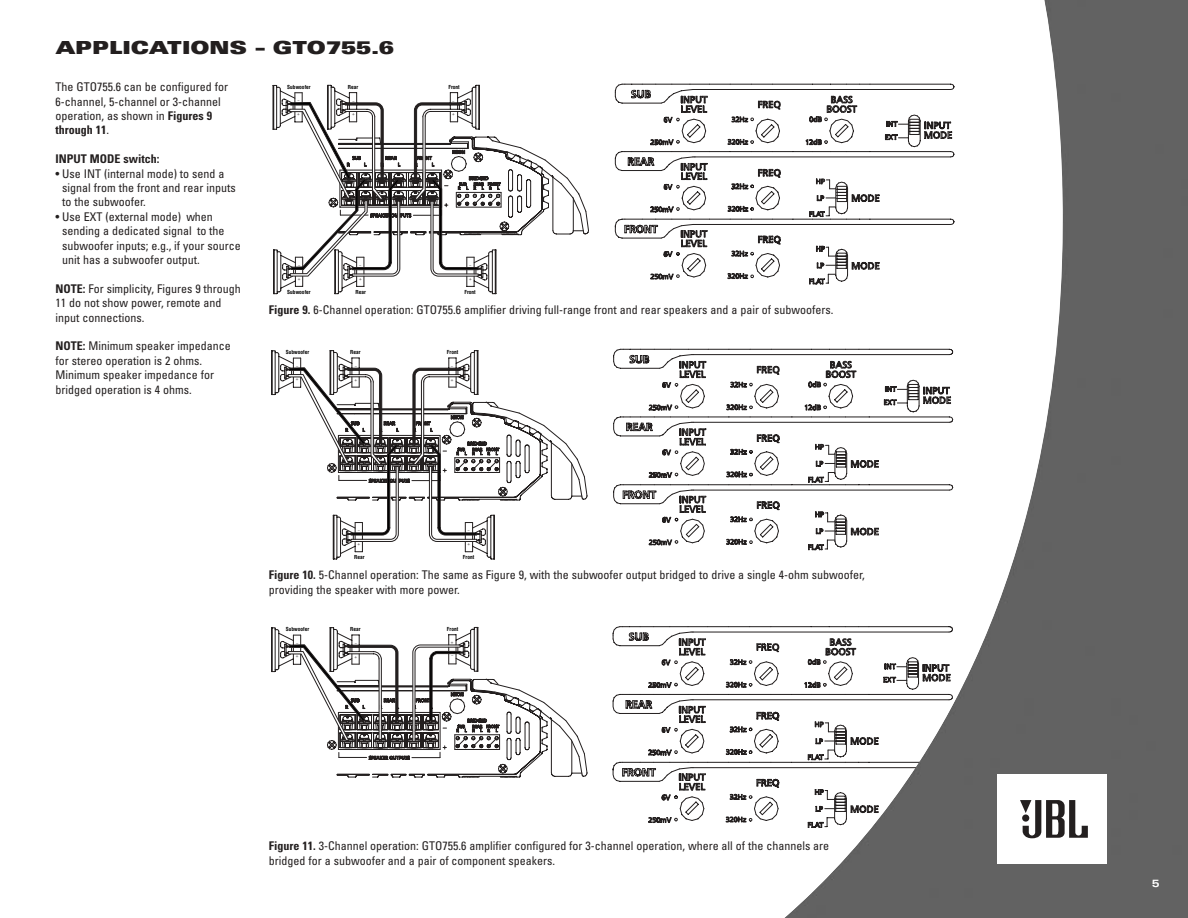
<style>
.page{position:relative;width:1188px;height:918px;background:#fff}
.page>*{position:absolute;margin:0;border:0;box-sizing:border-box;transform-origin:0 0}
.t1{font:900 expanded 18px "Univers";color:#231f1f}
.t2{font:condensed 12px/14.4px "Univers";color:#231f1f}
.t3{font:700 condensed 12px "Univers";color:#231f1f}
.t4{font:700 expanded 10.5px "Univers";color:#fff}
.t5{font:700 condensed 5.4px "Helvetica";color:#000}
.t6{font:4.5px "Myriad";color:#231f1f}
.s1{font-weight:700}
</style>
<div class="page">
<svg style="left:612px;top:626px;width:171px;height:198px"></svg>
<img style="left:783px;top:0;width:405px;height:918px">
<div style="left:998px;top:774px;width:109px;height:90px;background:#fff"></div>
<svg style="left:1020px;top:800px;width:68px;height:38px"></svg>
<svg style="left:614px;top:83px;width:341px;height:202px"></svg>
<svg style="left:613px;top:348px;width:341px;height:203px"></svg>
<svg style="left:271px;top:627px;width:317px;height:151px"></svg>
<svg style="left:272px;top:85px;width:317px;height:209px"></svg>
<svg style="left:271px;top:350px;width:317px;height:210px"></svg>
<h1 class="t1" style="left:56px;top:41px;width:340px">APPLICATIONS – GTO755.6</h1>
<p class="t2" style="left:55px;top:81px;width:174px">The GTO755.6 can be configured for<br>6-channel, 5-channel or 3-channel operation, as shown in <span class="s1">Figures 9 through 11</span>.</p>
<p class="t3" style="left:56px;top:154px;width:105px">INPUT MODE switch:</p>
<p class="t2" style="left:62px;top:167px;width:175px;text-indent:-7px">• Use INT (internal mode) to send a signal from the front and rear inputs to the subwoofer.</p>
<p class="t2" style="left:62px;top:210px;width:180px;text-indent:-7px">• Use EXT (external mode) when sending a dedicated signal to the subwoofer inputs; e.g., if your source unit has a subwoofer output.</p>
<p class="t2" style="left:55px;top:282px;width:187px"><span class="s1">NOTE:</span> For simplicity, Figures 9 through<br>11 do not show power, remote and input connections.</p>
<p class="t2" style="left:55px;top:340px;width:177px"><span class="s1">NOTE:</span> Minimum speaker impedance for stereo operation is 2 ohms.<br>Minimum speaker impedance for bridged operation is 4 ohms.</p>
<p class="t5" style="left:287px;top:85px;width:25px">Subwoofer</p>
<p class="t5" style="left:348px;top:85px;width:12px">Rear</p>
<p class="t5" style="left:448px;top:85px;width:13px">Front</p>
<p class="t6" style="left:352px;top:99px;width:4px">–</p>
<p class="t6" style="left:455px;top:116px;width:4px;rotate:-180deg">+</p>
<p class="t6" style="left:298px;top:264px;width:4px">–</p>
<p class="t2" style="left:269px;top:304px;width:566px"><span class="s1">Figure 9.</span> 6-Channel operation: GTO755.6 amplifier driving full-range front and rear speakers and a pair of subwoofers.</p>
<p class="t5" style="left:286px;top:350px;width:25px">Subwoofer</p>
<p class="t5" style="left:350px;top:350px;width:12px">Rear</p>
<p class="t5" style="left:447px;top:350px;width:13px">Front</p>
<p class="t6" style="left:359px;top:264px;width:4px">–</p>
<p class="t6" style="left:472px;top:281px;width:4px;rotate:-180deg">+</p>
<p class="t5" style="left:287px;top:290px;width:25px">Subwoofer</p>
<p class="t5" style="left:356px;top:290px;width:12px">Rear</p>
<p class="t5" style="left:464px;top:290px;width:13px">Front</p>
<p class="t6" style="left:296px;top:365px;width:4px">–</p>
<p class="t6" style="left:355px;top:365px;width:4px">–</p>
<p class="t6" style="left:453px;top:382px;width:4px;rotate:-180deg">+</p>
<p class="t6" style="left:358px;top:529px;width:4px">–</p>
<p class="t6" style="left:470px;top:546px;width:4px;rotate:-180deg">+</p>
<p class="t5" style="left:354px;top:555px;width:12px">Rear</p>
<p class="t5" style="left:463px;top:555px;width:13px">Front</p>
<p class="t2" style="left:269px;top:569px;width:597px"><span class="s1">Figure 10.</span> 5-Channel operation: The same as Figure 9, with the subwoofer output bridged to drive a single 4-ohm subwoofer, providing the speaker with more power.</p>
<p class="t5" style="left:286px;top:627px;width:25px">Subwoofer</p>
<p class="t5" style="left:350px;top:627px;width:12px">Rear</p>
<p class="t5" style="left:447px;top:627px;width:13px">Front</p>
<p class="t6" style="left:355px;top:642px;width:4px">–</p>
<p class="t6" style="left:453px;top:657px;width:4px;rotate:-180deg">–</p>
<p class="t6" style="left:296px;top:642px;width:4px">–</p>
<p class="t2" style="left:269px;top:840px;width:562px"><span class="s1">Figure 11.</span> 3-Channel operation: GTO755.6 amplifier configured for 3-channel operation, where all of the channels are bridged for a subwoofer and a pair of component speakers.</p>
<p class="t4" style="left:1152px;top:880px;width:9px">5</p>
</div>
